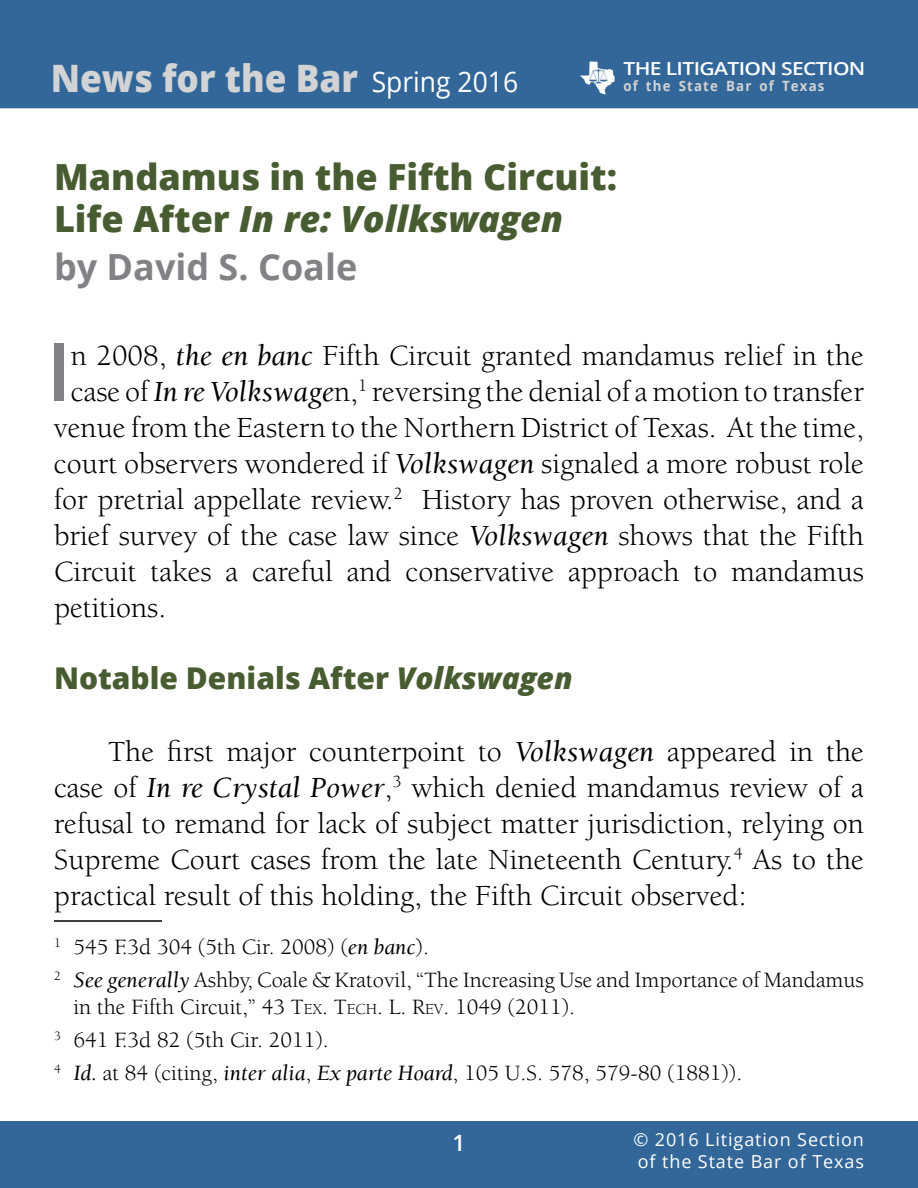
<style>
.page{position:relative;width:918px;height:1188px;background:#fff}
.page>*{position:absolute;margin:0;border:0;box-sizing:border-box;transform-origin:0 0}
.t1{font:600 80.4px "Open Sans";color:#808285}
.t2{font:800 37.8px "Open Sans";color:#d1d3d4;scale:.93 1}
.t3{font:800 36px/42px "Open Sans";color:#485c31}
.t4{font:700 36px "Open Sans";color:#808285}
.t5{font:30px/36px "Berkeley";color:#000;text-align:justify}
.t6{font:800 30px "Open Sans";color:#485c31}
.t7{font:22.5px/33px "Berkeley";color:#000}
.t8{font:600 22.5px "Open Sans";color:#fff}
.t9{font:18px/21.6px "Open Sans";letter-spacing:.05em;color:#fff}
.t10{font:600 18px "Open Sans";letter-spacing:-.03em;color:#fff;scale:1.17 1}
.t11{font:700 14.1px "Open Sans";letter-spacing:.09em;color:#d1d3d4;scale:.93 1}
.s1{font-weight:400;font-size:28.35px;color:#fff}
.s2{font-style:italic}
.s3{font-style:inherit}
.s4{font-size:15.75px}
</style>
<div class="page">
<div style="left:0;top:0;width:918px;height:108px;background:#336799"></div>
<div style="left:0;top:1121px;width:918px;height:67px;background:#336799"></div>
<img style="left:580px;top:61px;width:22px;height:33px">
<hr style="left:54px;top:920px;width:108px;height:2px;background:#000">
<p class="t2" style="left:51px;top:50px;width:504px">News for the Bar <span class="s1">Spring 2016</span></p>
<p class="t10" style="left:623px;top:56px;width:208px">THE LITIGATION SECTION</p>
<p class="t11" style="left:623px;top:76px;width:218px">of the State Bar of Texas</p>
<p class="t3" style="left:54px;top:154px;width:565px">Mandamus in the Fifth Circuit:<br>Life After <span class="s2">In re: Vollkswagen</span></p>
<p class="t4" style="left:54px;top:241px;width:305px">by David S. Coale</p>
<h1 class="t1" style="left:46px;top:317px;width:26px">I</h1>
<p class="t5" style="left:71px;top:338px;width:795px">n 2008, <span class="s2">the en banc</span> Fifth Circuit granted mandamus relief in the</p>
<p class="t5" style="left:71px;top:374px;width:795px">case of <span class="s2">In re Volkswage</span>n,<sup>1</sup> reversing the denial of a motion to transfer</p>
<p class="t5" style="left:54px;top:410px;width:812px">venue from the Eastern to the Northern District of Texas. At the time,</p>
<p class="t5" style="left:54px;top:446px;width:812px">court observers wondered if <span class="s2">Volkswagen</span> signaled a more robust role</p>
<p class="t5" style="left:54px;top:482px;width:812px">for pretrial appellate review.<sup>2</sup> History has proven otherwise, and a</p>
<p class="t5" style="left:54px;top:518px;width:812px">brief survey of the case law since <span class="s2">Volkswagen</span> shows that the Fifth</p>
<p class="t5" style="left:54px;top:554px;width:811px">Circuit takes a careful and conservative approach to mandamus</p>
<p class="t5" style="left:54px;top:590px;width:114px">petitions.</p>
<p class="t6" style="left:54px;top:655px;width:520px">Notable Denials After <span class="s2">Volkswagen</span></p>
<p class="t5" style="left:54px;top:734px;width:812px;text-indent:54px">The first major counterpoint to <span class="s2">Volkswagen</span> appeared in the case of <span class="s2">In re Crystal Power</span>,<sup>3</sup> which denied mandamus review of a refusal to remand for lack of subject matter jurisdiction, relying on Supreme Court cases from the late Nineteenth Century.<sup>4</sup> As to the practical result of this holding, the Fifth Circuit observed:</p>
<p class="t7" style="left:54px;top:931px;width:811px"><sup>1</sup> 545 F.3d 304 (5th Cir. 2008) (<span class="s2">en banc</span>).<br><sup>2</sup> <span class="s2">See generally</span> Ashby, Coale &amp; Kratovil, “The Increasing Use and Importance of Mandamus</p>
<p class="t7" style="left:54px;top:991px;width:690px;text-indent:19px">in the Fifth Circuit,” 43 <span class="s3">T</span><span class="s4">EX</span><span class="s3">. T</span><span class="s4">ECH</span><span class="s3">. L. R</span><span class="s4">EV</span><span class="s3">.</span> 1049 (2011).<br><sup>3</sup> 641 F.3d 82 (5th Cir. 2011).<br><sup>4</sup> <span class="s2">Id.</span> at 84 (citing, <span class="s2">inter alia</span>, <span class="s2">Ex parte Hoard</span>, 105 U.S. 578, 579-80 (1881)).</p>
<p class="t8" style="left:453px;top:1127px;width:14px">1</p>
<p class="t9" style="left:633px;top:1129px;width:232px">© 2016 Litigation Section of the State Bar of Texas</p>
</div>
